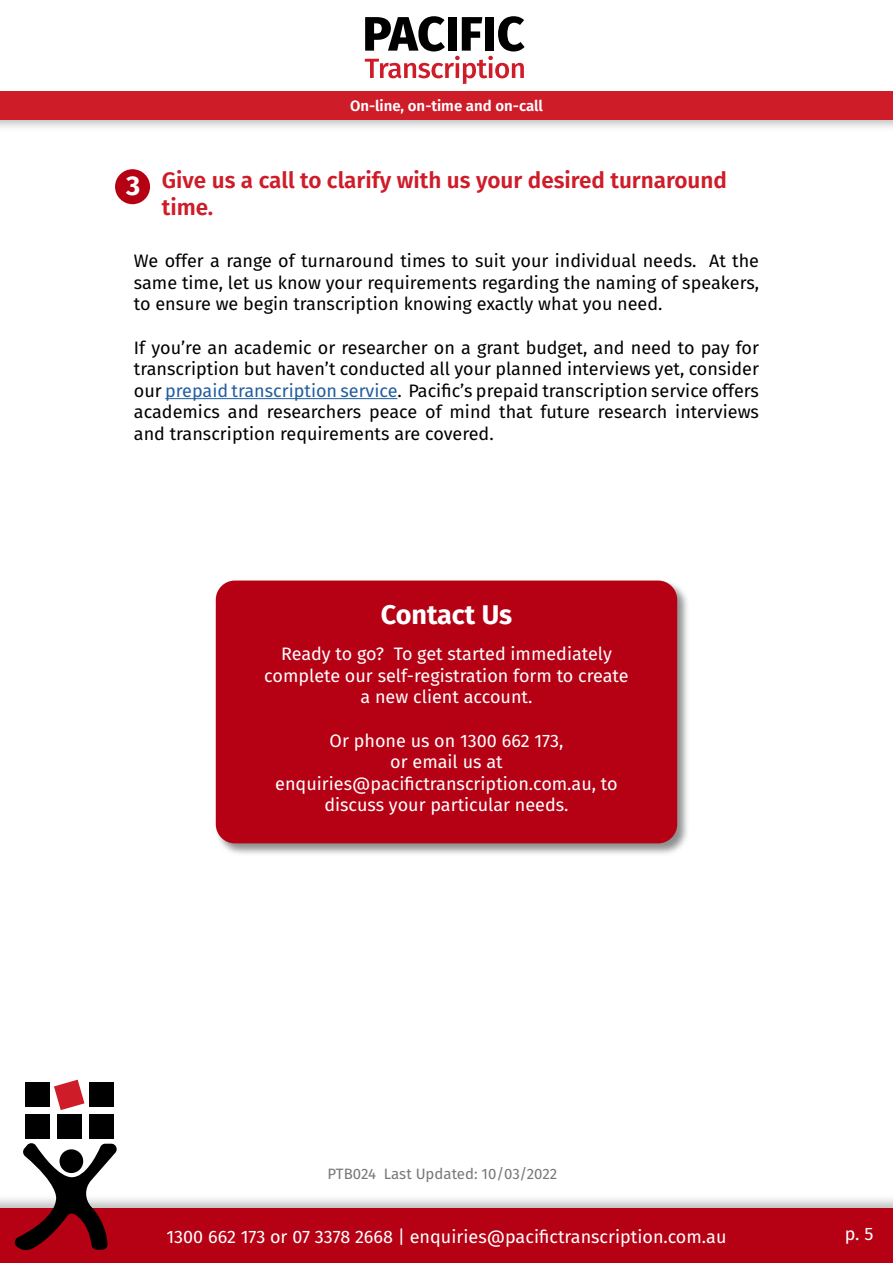
<style>
.page{position:relative;width:893px;height:1263px;background:#fff}
.page>*{position:absolute;margin:0;border:0;box-sizing:border-box;transform-origin:0 0}
.t1{font:700 27.15px "Fira Sans";color:#fff}
.t2{font:700 27px "Fira Sans";color:#fff}
.t3{font:600 22.5px/27px "Fira Sans";color:#cf1c29}
.t4{font:18px/21.6px "Fira Sans";color:#000;text-align:justify}
.t5{font:18px/21.6px "Fira Sans";color:#fff;text-align:center}
.t6{font:15px "Fira Sans";color:#777}
.t7{font:600 15px "Fira Sans";color:#fff}
.s1{color:#215e9e}
</style>
<div class="page">
<div style="left:214px;top:579px;width:476px;height:276px;background:#000;opacity:.44"></div>
<div style="left:219px;top:583px;width:455px;height:258px;background:#b60014;border-radius:16px"></div>
<div style="left:216px;top:580px;width:461px;height:263px;border:5px solid #b60014;border-radius:16px"></div>
<div style="left:0;top:1209px;width:893px;height:54px;background:#b60014"></div>
<svg style="left:14px;top:1143px;width:104px;height:108px"></svg>
<div style="left:60px;top:1149px;width:23px;height:24px;background:#000;border-radius:50%"></div>
<div style="left:25px;top:1082px;width:25px;height:25px;background:#000"></div>
<svg style="left:54px;top:1080px;width:30px;height:30px"></svg>
<div style="left:89px;top:1082px;width:25px;height:25px;background:#000"></div>
<div style="left:25px;top:1114px;width:25px;height:25px;background:#000"></div>
<div style="left:57px;top:1114px;width:25px;height:25px;background:#000"></div>
<div style="left:89px;top:1114px;width:25px;height:25px;background:#000"></div>
<div style="left:0;top:91px;width:893px;height:28px;background:#cf1c29"></div>
<svg style="left:365px;top:16px;width:160px;height:68px"></svg>
<hr style="left:165px;top:398px;width:232px;height:1px;background:#215e9e">
<div style="left:115px;top:169px;width:35px;height:35px;background:#b60014;border-radius:50%"></div>
<p class="t7" style="left:350px;top:93px;width:194px">On-line, on-time and on-call</p>
<h1 class="t1" style="left:126px;top:163px;width:16px">3</h1>
<p class="t3" style="left:162px;top:165px;width:567px">Give us a call to clarify with us your desired turnaround time.</p>
<p class="t4" style="left:134px;top:250px;width:627px">We offer a range of turnaround times to suit your individual needs. At the same time, let us know your requirements regarding the naming of speakers, to ensure we begin transcription knowing exactly what you need.</p>
<p class="t4" style="left:134px;top:336px;width:627px">If you’re an academic or researcher on a grant budget, and need to pay for transcription but haven’t conducted all your planned interviews yet, consider our <span class="s1">prepaid transcription service</span>. Pacific’s prepaid transcription service offers academics and researchers peace of mind that future research interviews and transcription requirements are covered.</p>
<h2 class="t2" style="left:381px;top:591px;width:133px">Contact Us</h2>
<p class="t5" style="left:264px;top:643px;width:366px">Ready to go? To get started immediately complete our self-registration form to create a new client account.</p>
<p class="t5" style="left:275px;top:729px;width:344px">Or phone us on 1300 662 173,<br>or email us at enquiries@pacifictranscription.com.au, to discuss your particular needs.</p>
<p class="t6" style="left:328px;top:1162px;width:231px">PTB024 Last Updated: 10/03/2022</p>
<p class="t5" style="left:166px;top:1225px;width:561px">1300 662 173 or 07 3378 2668 | enquiries@pacifictranscription.com.au</p>
<p class="t5" style="left:845px;top:1223px;width:30px">p. 5</p>
</div>
